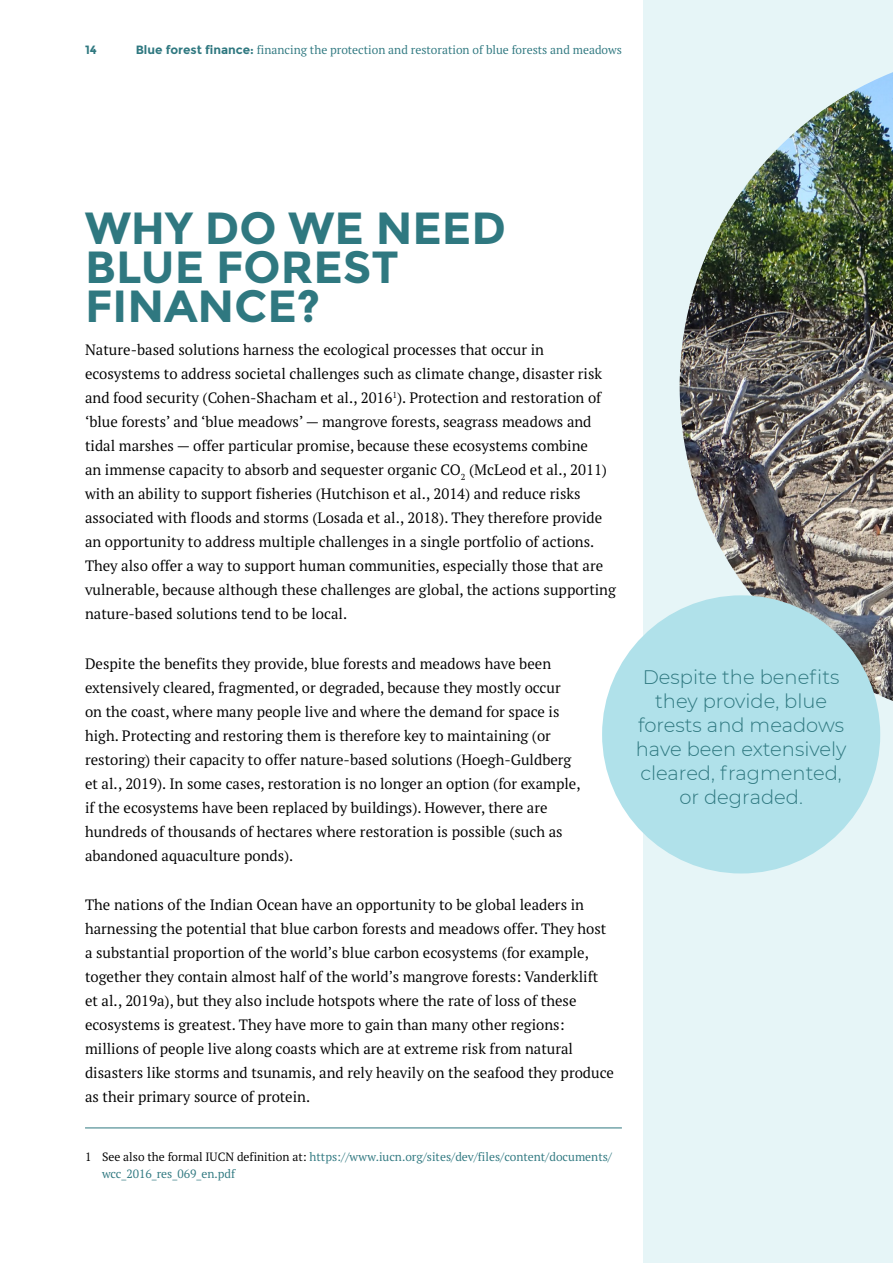
<style>
.page{position:relative;width:893px;height:1263px;background:#fff}
.page>*{position:absolute;margin:0;border:0;box-sizing:border-box;transform-origin:0 0}
.t1{font:700 45px/39px "Montserrat";color:#2f7880}
.t2{font:300 19.5px/24px "Montserrat";color:#2f7880;text-align:center}
.t3{font:15px/24px "PT Serif Pro";color:#000}
.t4{font:12px/16.5px "PT Serif Pro";color:#2f7880}
.t5{font:700 12px "Montserrat";color:#2f7880}
.s1{font-family:"Montserrat";font-weight:700}
.s2{color:#000}
</style>
<div class="page">
<div style="left:643px;top:0;width:250px;height:1263px;background:#e6f5f7"></div>
<hr style="left:85px;top:1127px;width:537px;height:1px;background:#2f7880">
<img style="left:680px;top:72px;width:213px;height:629px">
<div style="left:602px;top:595px;width:278px;height:278px;background:#b0e1ea;border-radius:50%"></div>
<p class="t5" style="left:85px;top:43px;width:13px">14</p>
<p class="t4" style="left:136px;top:41px;width:488px"><span class="s1">Blue forest finance:</span> financing the protection and restoration of blue forests and meadows</p>
<h1 class="t1" style="left:85px;top:209px;width:422px">WHY DO WE NEED<br>BLUE FOREST<br>FINANCE?</h1>
<p class="t3" style="left:85px;top:337px;width:532px">Nature-based solutions harness the ecological processes that occur in ecosystems to address societal challenges such as climate change, disaster risk and food security (Cohen-Shacham et al., 2016<sup>1</sup>). Protection and restoration of ‘blue forests’ and ‘blue meadows’ — mangrove forests, seagrass meadows and tidal marshes — offer particular promise, because these ecosystems combine<br>an immense capacity to absorb and sequester organic CO<sub>2</sub> (McLeod et al., 2011) with an ability to support fisheries (Hutchison et al., 2014) and reduce risks associated with floods and storms (Losada et al., 2018). They therefore provide an opportunity to address multiple challenges in a single portfolio of actions.<br>They also offer a way to support human communities, especially those that are vulnerable, because although these challenges are global, the actions supporting nature-based solutions tend to be local.</p>
<p class="t3" style="left:85px;top:651px;width:497px">Despite the benefits they provide, blue forests and meadows have been extensively cleared, fragmented, or degraded, because they mostly occur on the coast, where many people live and where the demand for space is high. Protecting and restoring them is therefore key to maintaining (or restoring) their capacity to offer nature-based solutions (Hoegh-Guldberg et al., 2019). In some cases, restoration is no longer an option (for example, if the ecosystems have been replaced by buildings). However, there are hundreds of thousands of hectares where restoration is possible (such as abandoned aquaculture ponds).</p>
<p class="t3" style="left:85px;top:892px;width:530px">The nations of the Indian Ocean have an opportunity to be global leaders in harnessing the potential that blue carbon forests and meadows offer. They host a substantial proportion of the world’s blue carbon ecosystems (for example, together they contain almost half of the world’s mangrove forests: Vanderklift et al., 2019a), but they also include hotspots where the rate of loss of these ecosystems is greatest. They have more to gain than many other regions: millions of people live along coasts which are at extreme risk from natural disasters like storms and tsunamis, and rely heavily on the seafood they produce as their primary source of protein.</p>
<p class="t4" style="left:102px;top:1149px;width:511px;text-indent:-17px"><span class="s2">1 See also the formal IUCN definition at:</span> https://www.iucn.org/sites/dev/files/content/documents/ wcc_2016_res_069_en.pdf</p>
<h2 class="t2" style="left:636px;top:664px;width:212px">Despite the benefits they provide, blue forests and meadows have been extensively cleared, fragmented, or degraded.</h2>
</div>
